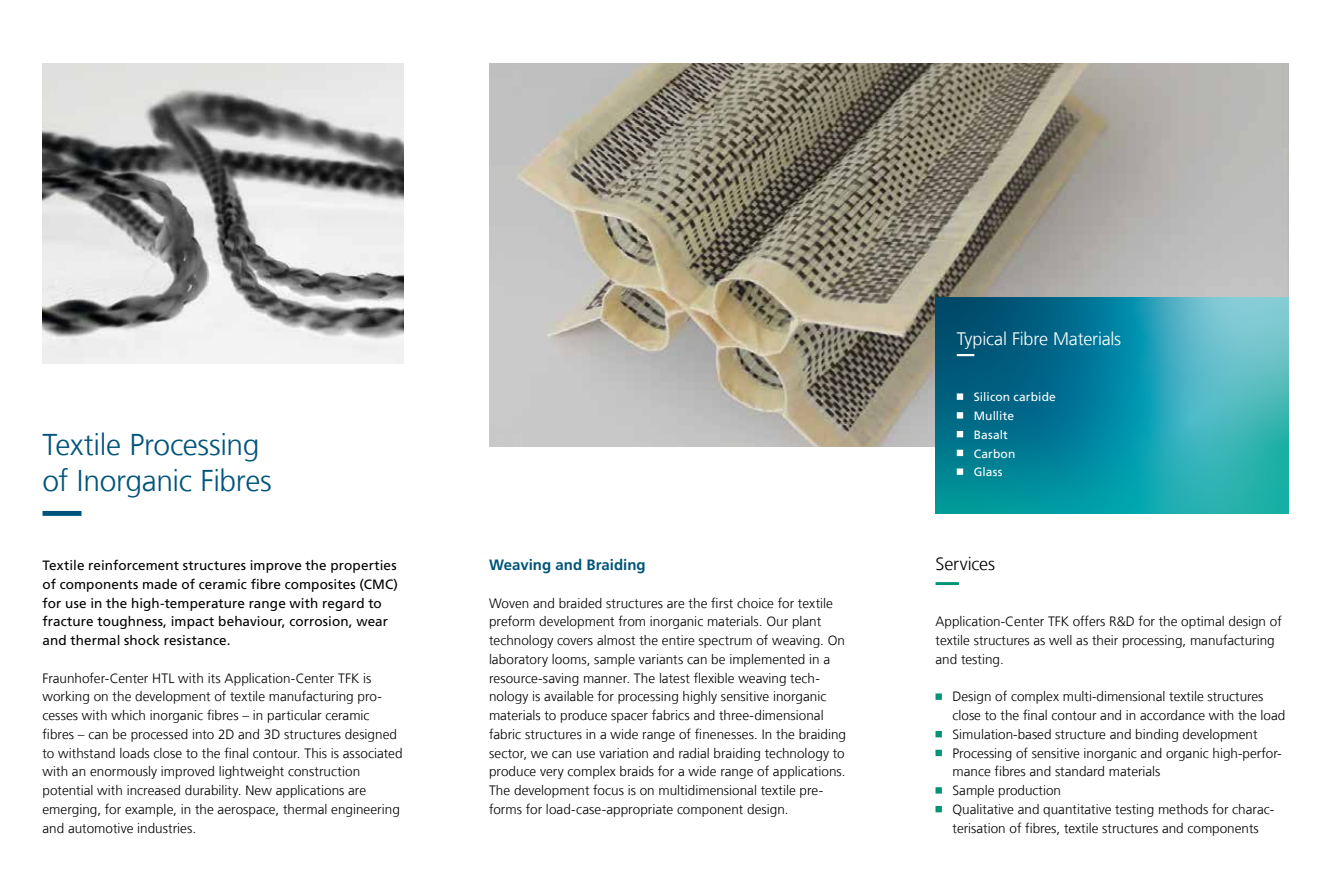
<style>
.page{position:relative;width:1331px;height:893px;background:#fff}
.page>*{position:absolute;margin:0;border:0;box-sizing:border-box;transform-origin:0 0}
.t1{font:300 30px/36px "Frutiger LT Com";letter-spacing:-.015em;color:#00547a}
.t2{font:300 18px "Frutiger LT Com";letter-spacing:-.01em;color:#fff}
.t3{font:300 18px "Frutiger LT Com";letter-spacing:-.005em;color:#000}
.t4{font:700 15px "Frutiger LT Com";color:#00547a}
.t5{font:300 13.5px/18.8px "Frutiger LT Com";color:#000}
.t6{font:13.5px/18.8px "Frutiger LT Com";letter-spacing:.005em;color:#000}
.t7{font:12px/18.8px "Frutiger LT Com";letter-spacing:.01em;color:#fff}
</style>
<div class="page">
<img style="left:489px;top:64px;width:799px;height:382px">
<svg style="left:43px;top:511px;width:39px;height:5px"></svg>
<svg style="left:935px;top:298px;width:353px;height:216px;background:#1d92a4"></svg>
<svg style="left:957px;top:354px;width:257px;height:2px"></svg>
<svg style="left:957px;top:393px;width:257px;height:7px;background:#1585a1"></svg>
<svg style="left:957px;top:412px;width:257px;height:7px;background:#1488a3"></svg>
<svg style="left:957px;top:431px;width:257px;height:6px;background:#138da5"></svg>
<svg style="left:957px;top:450px;width:257px;height:6px;background:#1292a6"></svg>
<svg style="left:957px;top:468px;width:257px;height:7px;background:#1098a7"></svg>
<svg style="left:935px;top:582px;width:24px;height:3px"></svg>
<svg style="left:935px;top:693px;width:7px;height:7px"></svg>
<svg style="left:935px;top:731px;width:7px;height:6px"></svg>
<svg style="left:935px;top:750px;width:7px;height:6px"></svg>
<svg style="left:935px;top:787px;width:7px;height:7px"></svg>
<svg style="left:935px;top:806px;width:7px;height:6px"></svg>
<img style="left:43px;top:64px;width:361px;height:300px">
<h1 class="t1" style="left:43px;top:427px;width:231px">Textile Processing of Inorganic Fibres</h1>
<p class="t6" style="left:43px;top:556px;width:357px">Textile reinforcement structures improve the properties of components made of ceramic fibre composites (CMC) for use in the high-temperature range with regard to fracture toughness, impact behaviour, corrosion, wear and thermal shock resistance.</p>
<p class="t5" style="left:43px;top:669px;width:362px">Fraunhofer-Center HTL with its Application-Center TFK is working on the development of textile manufacturing pro&shy;cesses with which inorganic fibres – in particular ceramic fibres – can be processed into 2D and 3D structures designed to withstand loads close to the final contour. This is associated with an enormously improved lightweight construction potential with increased durability. New applications are emerging, for example, in the aerospace, thermal engineering and automotive industries.</p>
<p class="t4" style="left:489px;top:556px;width:158px">Weaving and Braiding</p>
<p class="t5" style="left:489px;top:594px;width:358px">Woven and braided structures are the first choice for textile preform development from inorganic materials. Our plant technology covers almost the entire spectrum of weaving. On laboratory looms, sample variants can be implemented in a resource-saving manner. The latest flexible weaving tech&shy;nology is available for processing highly sensitive inorganic materials to produce spacer fabrics and three-dimensional fabric structures in a wide range of finenesses. In the braiding sector, we can use variation and radial braiding technology to produce very complex braids for a wide range of applications.<br>The development focus is on multidimensional textile pre&shy;forms for load-case-appropriate component design.</p>
<h2 class="t2" style="left:957px;top:328px;width:166px">Typical Fibre Materials</h2>
<p class="t7" style="left:974px;top:388px;width:84px">Silicon carbide<br>Mullite<br>Basalt<br>Carbon<br>Glass</p>
<h2 class="t3" style="left:935px;top:553px;width:61px">Services</h2>
<p class="t5" style="left:935px;top:612px;width:348px">Application-Center TFK offers R&amp;D for the optimal design of textile structures as well as their processing, manufacturing and testing.</p>
<p class="t5" style="left:952px;top:687px;width:334px">Design of complex multi-dimensional textile structures close to the final contour and in accordance with the load Simulation-based structure and binding development Processing of sensitive inorganic and organic high-perfor&shy;mance fibres and standard materials<br>Sample production<br>Qualitative and quantitative testing methods for charac&shy;terisation of fibres, textile structures and components</p>
</div>
